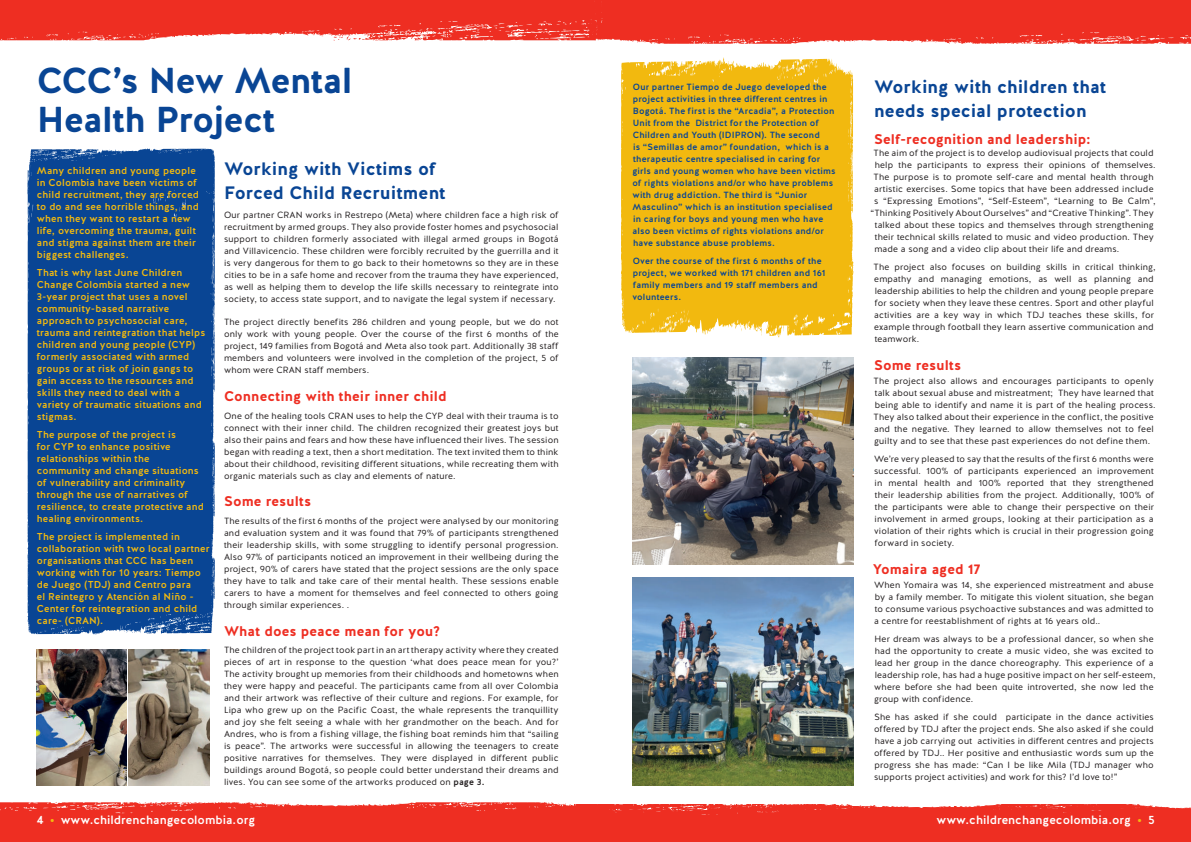
<style>
.page{position:relative;width:1191px;height:842px;background:#fff}
.page>*{position:absolute;margin:0;border:0;box-sizing:border-box;transform-origin:0 0}
.t1{font:700 36px/39px "Halis R";letter-spacing:-.015em;color:#094594}
.t2{font:700 18px/24px "Halis R";letter-spacing:.005em;color:#094594}
.t3{font:700 14px "Halis R";letter-spacing:.005em;color:#ee2e22}
.t4{font:500 12px "Halis R";color:#fff}
.t5{font:500 10px/12px "Halis R";letter-spacing:.015em;color:#f2b90f}
.t6{font:9px/12px "Halis R";letter-spacing:.02em;color:#231f20;text-align:justify}
.t7{font:500 9px/12px "Halis R";letter-spacing:.02em;color:#094594}
.s1{font-weight:500}
.s2{font-weight:700;color:#f2b90f}
</style>
<div class="page">
<svg style="left:28px;top:148px;width:187px;height:24px;background:#23599f"></svg>
<svg style="left:27px;top:581px;width:188px;height:54px;background:#1c549c"></svg>
<div style="left:27px;top:172px;width:188px;height:409px;background:#094594"></div>
<svg style="left:621px;top:57px;width:232px;height:281px;background:#f2bd1f"></svg>
<svg style="left:0;top:0;width:1191px;height:44px;background:#ef4338"></svg>
<svg style="left:0;top:802px;width:1191px;height:40px;background:#ef3a2f"></svg>
<div style="left:1185px;top:811px;width:6px;height:31px;background:#ee2e22"></div>
<img style="left:37px;top:649px;width:89px;height:136px">
<img style="left:129px;top:649px;width:81px;height:136px">
<img style="left:632px;top:357px;width:221px;height:208px">
<img style="left:632px;top:577px;width:221px;height:208px">
<h1 class="t1" style="left:37px;top:65px;width:317px">CCC’s New Mental<br>Health Project</h1>
<p class="t5" style="left:37px;top:165px;width:163px">Many children and young people in Colombia have been victims of child recruitment, they are forced to do and see horrible things, and when they want to restart a new life, overcoming the trauma, guilt and stigma against them are their biggest challenges.</p>
<p class="t5" style="left:37px;top:267px;width:170px">That is why last June Children<br>Change Colombia started a new<br>3-year project that uses a novel community-based narrative approach to psychosocial care, trauma and reintegration that helps children and young people (CYP) formerly associated with armed groups or at risk of join gangs to gain access to the resources and skills they need to deal with a variety of traumatic situations and stigmas.</p>
<p class="t5" style="left:37px;top:429px;width:168px">The purpose of the project is<br>for CYP to enhance positive relationships within the community and change situations of vulnerability and criminality through the use of narratives of resilience, to create protective and healing environments.</p>
<p class="t5" style="left:37px;top:531px;width:174px">The project is implemented in collaboration with two local partner organisations that CCC has been working with for 10 years: Tiempo de Juego (TDJ) and Centro para<br>el Reintegro y Atención al Niño -<br>Center for reintegration and child care- (CRAN).</p>
<h2 class="t2" style="left:224px;top:159px;width:223px">Working with Victims of<br>Forced Child Recruitment</h2>
<p class="t6" style="left:224px;top:210px;width:336px">Our partner CRAN works in Restrepo (Meta) where children face a high risk of recruitment by armed groups. They also provide foster homes and psychosocial support to children formerly associated with illegal armed groups in Bogotá and Villavicencio. These children were forcibly recruited by the guerrilla and it is very dangerous for them to go back to their hometowns so they are in these cities to be in a safe home and recover from the trauma they have experienced, as well as helping them to develop the life skills necessary to reintegrate into society, to access state support, and to navigate the legal system if necessary.</p>
<p class="t6" style="left:224px;top:317px;width:336px">The project directly benefits 286 children and young people, but we do not only work with young people. Over the course of the first 6 months of the project, 149 families from Bogotá and Meta also took part. Additionally 38 staff members and volunteers were involved in the completion of the project, 5 of whom were CRAN staff members.</p>
<h3 class="t3" style="left:224px;top:390px;width:224px">Connecting with their inner child</h3>
<p class="t6" style="left:224px;top:411px;width:336px">One of the healing tools CRAN uses to help the CYP deal with their trauma is to connect with their inner child. The children recognized their greatest joys but also their pains and fears and how these have influenced their lives. The session began with reading a text, then a short meditation. The text invited them to think about their childhood, revisiting different situations, while recreating them with organic materials such as clay and elements of nature.</p>
<h3 class="t3" style="left:224px;top:495px;width:89px">Some results</h3>
<p class="t6" style="left:224px;top:516px;width:336px">The results of the first 6 months of the project were analysed by our monitoring and evaluation system and it was found that 79% of participants strengthened their leadership skills, with some struggling to identify personal progression.<br>Also 97% of participants noticed an improvement in their wellbeing during the project, 90% of carers have stated that the project sessions are the only space they have to talk and take care of their mental health. These sessions enable carers to have a moment for themselves and feel connected to others going through similar experiences. .</p>
<h3 class="t3" style="left:224px;top:625px;width:218px">What does peace mean for you?</h3>
<p class="t6" style="left:224px;top:645px;width:336px">The children of the project took part in an art therapy activity where they created pieces of art in response to the question ‘what does peace mean for you?’ The activity brought up memories from their childhoods and hometowns when they were happy and peaceful. The participants came from all over Colombia and their artwork was reflective of their culture and regions. For example, for Lipa who grew up on the Pacific Coast, the whale represents the tranquillity and joy she felt seeing a whale with her grandmother on the beach. And for Andres, who is from a fishing village, the fishing boat reminds him that “sailing is peace”. The artworks were successful in allowing the teenagers to create positive narratives for themselves. They were displayed in different public buildings around Bogotá, so people could better understand their dreams and lives. You can see some of the artworks produced on <span class="s1">page 3.</span></p>
<p class="t7" style="left:632px;top:82px;width:205px">Our partner Tiempo de Juego developed the project activities in three different centres in Bogotá. The first is the “Arcadia”, a Protection Unit from the District for the Protection of Children and Youth (IDIPRON). The second<br>is “Semillas de amor” foundation, which is a therapeutic centre specialised in caring for girls and young women who have been victims of rights violations and/or who have problems with drug addiction. The third is “Junior Masculino” which is an institution specialised in caring for boys and young men who have also been victims of rights violations and/or have substance abuse problems.</p>
<p class="t7" style="left:632px;top:256px;width:194px">Over the course of the first 6 months of the project, we worked with 171 children and 161 family members and 19 staff members and volunteers.</p>
<h2 class="t2" style="left:874px;top:77px;width:233px">Working with children that needs special protection</h2>
<h3 class="t3" style="left:874px;top:133px;width:218px">Self-recognition and leadership:</h3>
<p class="t6" style="left:873px;top:148px;width:281px">The aim of the project is to develop audiovisual projects that could</p>
<p class="t6" style="left:874px;top:160px;width:282px">help the participants to express their opinions of themselves.</p>
<p class="t6" style="left:873px;top:172px;width:281px">The purpose is to promote self-care and mental health through</p>
<p class="t6" style="left:874px;top:184px;width:281px">artistic exercises. Some topics that have been addressed include</p>
<p class="t6" style="left:874px;top:196px;width:283px">s “Expressing Emotions”, “Self-Esteem”, “Learning to Be Calm”,</p>
<p class="t6" style="left:870px;top:208px;width:285px">“Thinking Positively About Ourselves” and “Creative Thinking”. They</p>
<p class="t6" style="left:874px;top:220px;width:281px">talked about these topics and themselves through strengthening</p>
<p class="t6" style="left:874px;top:232px;width:281px">their technical skills related to music and video production. They</p>
<p class="t6" style="left:874px;top:244px;width:246px">made a song and a video clip about their life and dreams.</p>
<p class="t6" style="left:873px;top:262px;width:283px;text-align:left">The project also focuses on building skills in critical thinking, empathy and managing emotions, as well as planning and leadership abilities to help the children and young people prepare for society when they leave these centres. Sport and other playful activities are a key way in which TDJ teaches these skills, for example through football they learn assertive communication and teamwork.</p>
<h3 class="t3" style="left:874px;top:359px;width:89px">Some results</h3>
<p class="t6" style="left:873px;top:376px;width:283px;text-align:left">The project also allows and encourages participants to openly talk about sexual abuse and mistreatment; They have learned that being able to identify and name it is part of the healing process.<br>They also talked about their experience in the conflict, the positive and the negative. They learned to allow themselves not to feel guilty and to see that these past experiences do not define them.</p>
<p class="t6" style="left:874px;top:454px;width:282px">We’re very pleased to say that the results of the first 6 months were successful. 100% of participants experienced an improvement in mental health and 100% reported that they strengthened their leadership abilities from the project. Additionally, 100% of the participants were able to change their perspective on their involvement in armed groups, looking at their participation as a violation of their rights which is crucial in their progression going forward in society.</p>
<h3 class="t3" style="left:872px;top:563px;width:109px">Yomaira aged 17</h3>
<p class="t6" style="left:874px;top:580px;width:281px">When Yomaira was 14, she experienced mistreatment and abuse by a family member. To mitigate this violent situation, she began to consume various psychoactive substances and was admitted to a centre for reestablishment of rights at 16 years old..</p>
<p class="t6" style="left:874px;top:634px;width:283px;text-align:left">Her dream was always to be a professional dancer, so when she had the opportunity to create a music video, she was excited to lead her group in the dance choreography. This experience of a leadership role, has had a huge positive impact on her self-esteem, where before she had been quite introverted, she now led the group with confidence.</p>
<p class="t6" style="left:874px;top:712px;width:281px">She has asked if she could participate in the dance activities offered by TDJ after the project ends. She also asked if she could have a job carrying out activities in different centres and projects offered by TDJ.. Her positive and enthusiastic words sum up the progress she has made: “Can I be like Mila (TDJ manager who supports project activities) and work for this? I’d love to!”</p>
<h3 class="t4" style="left:37px;top:815px;width:220px">4 <span class="s2">•</span> www.childrenchangecolombia.org</h3>
<h3 class="t4" style="left:936px;top:815px;width:220px">www.childrenchangecolombia.org <span class="s2">•</span> 5</h3>
</div>
